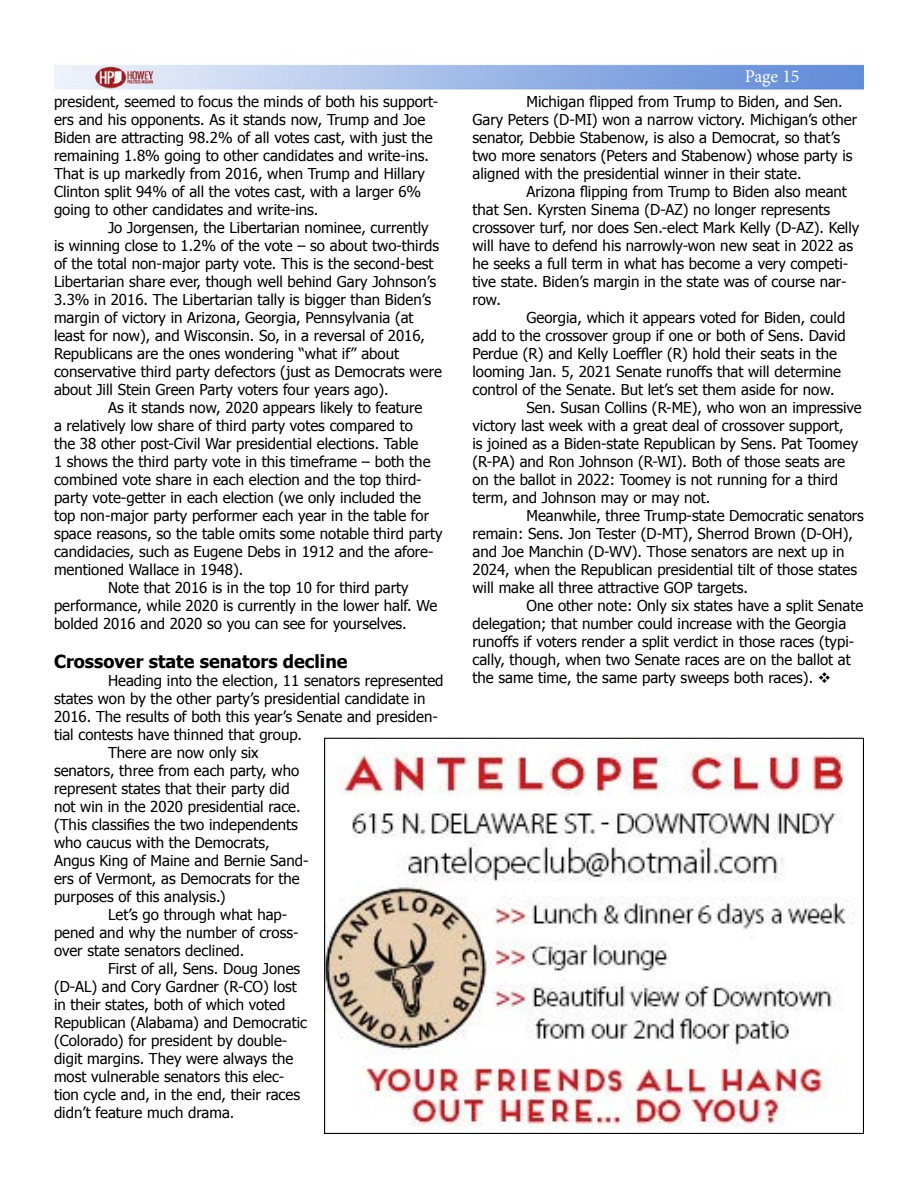
<style>
.page{position:relative;width:918px;height:1188px;background:#fff}
.page>*{position:absolute;margin:0;border:0;box-sizing:border-box;transform-origin:0 0}
.t1{font:700 18px "Tahoma";color:#000}
.t2{font:18px "Minion Pro";letter-spacing:-.005em;color:#fff}
.t3{font:15px/18px "Tahoma";color:#000}
</style>
<div class="page">
<img style="left:54px;top:64px;width:810px;height:26px">
<img style="left:326px;top:740px;width:528px;height:392px">
<p class="t3" style="left:54px;top:92px;width:386px">president, seemed to focus the minds of both his support&shy;ers and his opponents. As it stands now, Trump and Joe Biden are attracting 98.2% of all votes cast, with just the remaining 1.8% going to other candidates and write-ins.<br>That is up markedly from 2016, when Trump and Hillary Clinton split 94% of all the votes cast, with a larger 6% going to other candidates and write-ins.</p>
<p class="t3" style="left:54px;top:218px;width:389px;text-indent:54px">Jo Jorgensen, the Libertarian nominee, currently is winning close to 1.2% of the vote – so about two-thirds of the total non-major party vote. This is the second-best Libertarian share ever, though well behind Gary Johnson’s 3.3% in 2016. The Libertarian tally is bigger than Biden’s margin of victory in Arizona, Georgia, Pennsylvania (at least for now), and Wisconsin. So, in a reversal of 2016, Republicans are the ones wondering “what if” about conservative third party defectors (just as Democrats were about Jill Stein Green Party voters four years ago).</p>
<p class="t3" style="left:108px;top:398px;width:316px">As it stands now, 2020 appears likely to feature</p>
<p class="t3" style="left:54px;top:416px;width:360px">a relatively low share of third party votes compared to</p>
<p class="t3" style="left:54px;top:434px;width:366px">the 38 other post-Civil War presidential elections. Table</p>
<p class="t3" style="left:54px;top:452px;width:378px">1 shows the third party vote in this timeframe – both the</p>
<p class="t3" style="left:54px;top:470px;width:369px">combined vote share in each election and the top third-</p>
<p class="t3" style="left:54px;top:488px;width:369px">party vote-getter in each election (we only included the</p>
<p class="t3" style="left:54px;top:506px;width:377px">top non-major party performer each year in the table for</p>
<p class="t3" style="left:54px;top:524px;width:390px">space reasons, so the table omits some notable third party</p>
<p class="t3" style="left:54px;top:542px;width:381px">candidacies, such as Eugene Debs in 1912 and the afore-</p>
<p class="t3" style="left:54px;top:560px;width:191px">mentioned Wallace in 1948).</p>
<p class="t3" style="left:108px;top:578px;width:302px">Note that 2016 is in the top 10 for third party</p>
<p class="t3" style="left:54px;top:596px;width:385px">performance, while 2020 is currently in the lower half. We</p>
<p class="t3" style="left:54px;top:614px;width:354px">bolded 2016 and 2020 so you can see for yourselves.</p>
<p class="t1" style="left:54px;top:649px;width:295px">Crossover state senators decline</p>
<p class="t3" style="left:108px;top:671px;width:337px">Heading into the election, 11 senators represented</p>
<p class="t3" style="left:54px;top:689px;width:373px">states won by the other party’s presidential candidate in</p>
<p class="t3" style="left:54px;top:707px;width:385px">2016. The results of both this year’s Senate and presiden-</p>
<p class="t3" style="left:54px;top:725px;width:250px">tial contests have thinned that group.</p>
<p class="t3" style="left:108px;top:743px;width:152px">There are now only six</p>
<p class="t3" style="left:54px;top:761px;width:247px">senators, three from each party, who</p>
<p class="t3" style="left:54px;top:779px;width:237px">represent states that their party did</p>
<p class="t3" style="left:54px;top:797px;width:248px">not win in the 2020 presidential race.</p>
<p class="t3" style="left:54px;top:815px;width:245px">(This classifies the two independents</p>
<p class="t3" style="left:54px;top:833px;width:217px">who caucus with the Democrats,</p>
<p class="t3" style="left:54px;top:851px;width:256px">Angus King of Maine and Bernie Sand-</p>
<p class="t3" style="left:54px;top:869px;width:247px">ers of Vermont, as Democrats for the</p>
<p class="t3" style="left:54px;top:887px;width:173px">purposes of this analysis.)</p>
<p class="t3" style="left:108px;top:905px;width:181px">Let’s go through what hap-</p>
<p class="t3" style="left:54px;top:923px;width:246px">pened and why the number of cross-</p>
<p class="t3" style="left:54px;top:941px;width:192px">over state senators declined.</p>
<p class="t3" style="left:108px;top:959px;width:194px">First of all, Sens. Doug Jones</p>
<p class="t3" style="left:54px;top:977px;width:244px">(D-AL) and Cory Gardner (R-CO) lost</p>
<p class="t3" style="left:54px;top:995px;width:233px">in their states, both of which voted</p>
<p class="t3" style="left:54px;top:1013px;width:255px">Republican (Alabama) and Democratic</p>
<p class="t3" style="left:54px;top:1031px;width:235px">(Colorado) for president by double-</p>
<p class="t3" style="left:54px;top:1049px;width:241px">digit margins. They were always the</p>
<p class="t3" style="left:54px;top:1067px;width:232px">most vulnerable senators this elec-</p>
<p class="t3" style="left:54px;top:1085px;width:248px">tion cycle and, in the end, their races</p>
<p class="t3" style="left:54px;top:1103px;width:182px">didn’t feature much drama.</p>
<p class="t2" style="left:745px;top:64px;width:56px">Page 15</p>
<p class="t3" style="left:472px;top:92px;width:386px;text-indent:54px">Michigan flipped from Trump to Biden, and Sen.<br>Gary Peters (D-MI) won a narrow victory. Michigan’s other senator, Debbie Stabenow, is also a Democrat, so that’s two more senators (Peters and Stabenow) whose party is aligned with the presidential winner in their state.</p>
<p class="t3" style="left:472px;top:182px;width:388px;text-indent:54px">Arizona flipping from Trump to Biden also meant that Sen. Kyrsten Sinema (D-AZ) no longer represents crossover turf, nor does Sen.-elect Mark Kelly (D-AZ). Kelly will have to defend his narrowly-won new seat in 2022 as he seeks a full term in what has become a very competi&shy;tive state. Biden’s margin in the state was of course nar&shy;row.</p>
<p class="t3" style="left:527px;top:308px;width:320px">Georgia, which it appears voted for Biden, could</p>
<p class="t3" style="left:473px;top:326px;width:375px">add to the crossover group if one or both of Sens. David</p>
<p class="t3" style="left:473px;top:344px;width:366px">Perdue (R) and Kelly Loeffler (R) hold their seats in the</p>
<p class="t3" style="left:473px;top:362px;width:370px">looming Jan. 5, 2021 Senate runoffs that will determine</p>
<p class="t3" style="left:473px;top:380px;width:364px">control of the Senate. But let’s set them aside for now.</p>
<p class="t3" style="left:527px;top:398px;width:337px">Sen. Susan Collins (R-ME), who won an impressive</p>
<p class="t3" style="left:473px;top:416px;width:373px">victory last week with a great deal of crossover support,</p>
<p class="t3" style="left:473px;top:434px;width:387px">is joined as a Biden-state Republican by Sens. Pat Toomey</p>
<p class="t3" style="left:473px;top:452px;width:374px">(R-PA) and Ron Johnson (R-WI). Both of those seats are</p>
<p class="t3" style="left:473px;top:470px;width:367px">on the ballot in 2022: Toomey is not running for a third</p>
<p class="t3" style="left:473px;top:488px;width:239px">term, and Johnson may or may not.</p>
<p class="t3" style="left:527px;top:506px;width:339px">Meanwhile, three Trump-state Democratic senators</p>
<p class="t3" style="left:473px;top:524px;width:382px">remain: Sens. Jon Tester (D-MT), Sherrod Brown (D-OH),</p>
<p class="t3" style="left:473px;top:542px;width:373px">and Joe Manchin (D-WV). Those senators are next up in</p>
<p class="t3" style="left:473px;top:560px;width:386px">2024, when the Republican presidential tilt of those states</p>
<p class="t3" style="left:473px;top:578px;width:277px">will make all three attractive GOP targets.</p>
<p class="t3" style="left:527px;top:596px;width:338px">One other note: Only six states have a split Senate</p>
<p class="t3" style="left:473px;top:614px;width:375px">delegation; that number could increase with the Georgia</p>
<p class="t3" style="left:473px;top:632px;width:383px">runoffs if voters render a split verdict in those races (typi-</p>
<p class="t3" style="left:473px;top:650px;width:380px">cally, though, when two Senate races are on the ballot at</p>
<p class="t3" style="left:472px;top:668px;width:360px">the same time, the same party sweeps both races). ❖</p>
</div>
